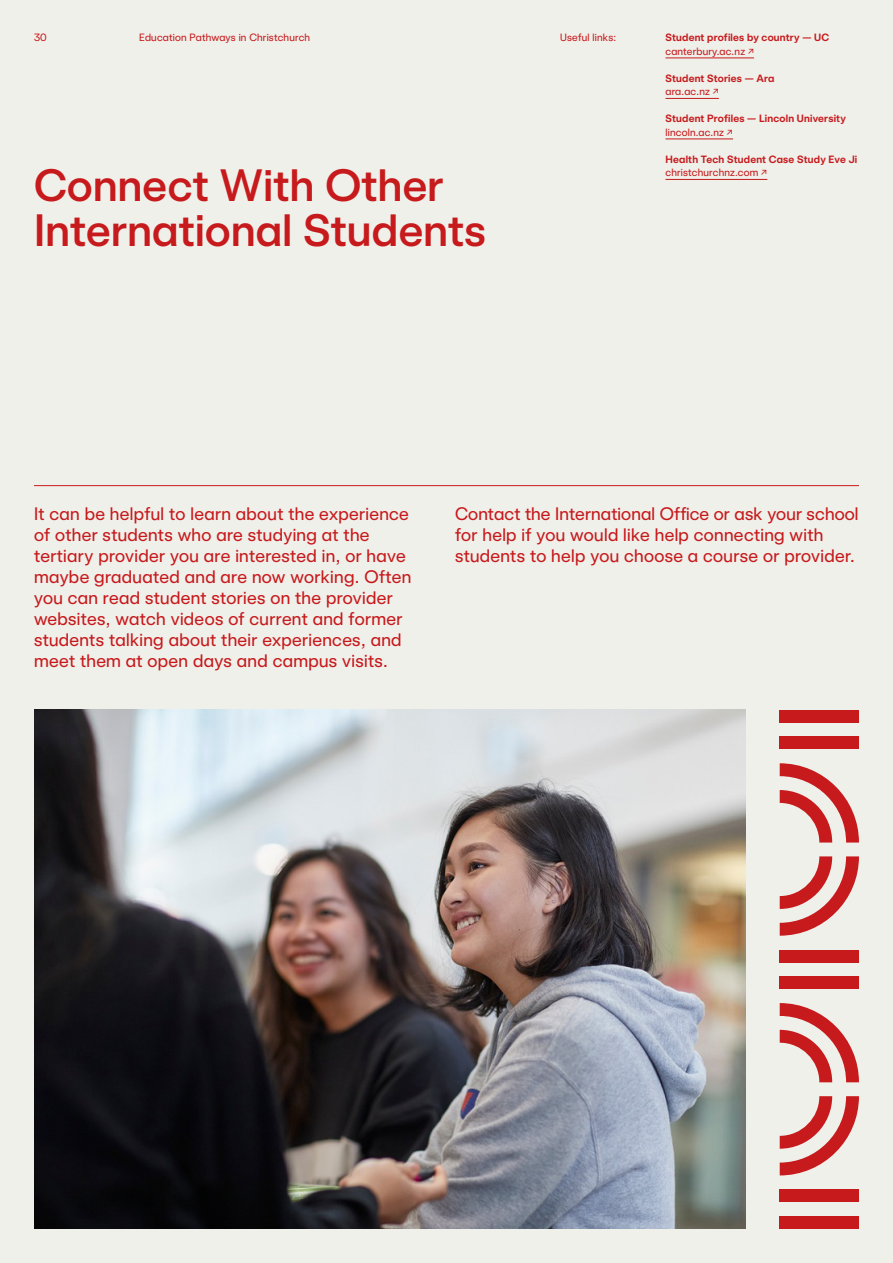
<style>
.page{position:relative;width:893px;height:1263px;background:#f0f0eb}
.page>*{position:absolute;margin:0;border:0;box-sizing:border-box;transform-origin:0 0}
._30_30{font:45px/45px "Universal Sans Display 500";letter-spacing:.01em;color:#c71a1c}
.Body_Copy_12_14{font:18px/21px "Universal Sans Display 400";letter-spacing:.02em;color:#c71a1c}
.Caption_7_9{font:10.5px/13.5px "Universal Sans Display 600";letter-spacing:.02em;color:#c71a1c}
.Caption_7_9-2{font:10.5px "Universal Sans Display 400";letter-spacing:.02em;color:#c71a1c}
.s1{font-family:"Universal Sans Display 400"}
</style>
<div class="page">
<img style="left:34px;top:710px;width:712px;height:519px">
<hr style="left:665px;top:58px;width:89px;height:1px;background:#c71a1c">
<hr style="left:665px;top:98px;width:54px;height:1px;background:#c71a1c">
<hr style="left:665px;top:139px;width:68px;height:1px;background:#c71a1c">
<hr style="left:665px;top:179px;width:102px;height:1px;background:#c71a1c">
<hr style="left:34px;top:485px;width:825px;height:1px;background:#c71a1c">
<div style="left:780px;top:976px;width:79px;height:13px;background:#c71a1c"></div>
<div style="left:780px;top:949px;width:79px;height:13px;background:#c71a1c"></div>
<svg style="left:780px;top:856px;width:79px;height:80px"></svg>
<svg style="left:780px;top:763px;width:79px;height:79px"></svg>
<div style="left:780px;top:736px;width:79px;height:13px;background:#c71a1c"></div>
<div style="left:780px;top:710px;width:79px;height:13px;background:#c71a1c"></div>
<div style="left:780px;top:1216px;width:79px;height:13px;background:#c71a1c"></div>
<div style="left:780px;top:1189px;width:79px;height:13px;background:#c71a1c"></div>
<svg style="left:780px;top:1096px;width:79px;height:79px"></svg>
<svg style="left:780px;top:1003px;width:79px;height:79px"></svg>
<p class="Caption_7_9-2" style="left:34px;top:32px;width:14px">30</p>
<p class="Caption_7_9-2" style="left:139px;top:32px;width:172px">Education Pathways in Christchurch</p>
<p class="_30_30" style="left:34px;top:163px;width:453px">Connect With Other<br>International Students</p>
<p class="Caption_7_9-2" style="left:560px;top:32px;width:57px">Useful links:</p>
<p class="Caption_7_9" style="left:665px;top:31px;width:165px">Student profiles by country — UC <span class="s1">canterbury.ac.nz ↗</span></p>
<p class="Caption_7_9" style="left:665px;top:72px;width:111px">Student Stories — Ara <span class="s1">ara.ac.nz ↗</span></p>
<p class="Caption_7_9" style="left:665px;top:112px;width:182px">Student Profiles — Lincoln University</p>
<p class="Caption_7_9-2" style="left:665px;top:126px;width:69px">lincoln.ac.nz ↗</p>
<p class="Caption_7_9" style="left:665px;top:153px;width:193px">Health Tech Student Case Study Eve Ji <span class="s1">christchurchnz.com ↗</span></p>
<p class="Body_Copy_12_14" style="left:34px;top:503px;width:379px">It can be helpful to learn about the experience of other students who are studying at the tertiary provider you are interested in, or have maybe graduated and are now working. Often you can read student stories on the provider websites, watch videos of current and former students talking about their experiences, and meet them at open days and campus visits.</p>
<p class="Body_Copy_12_14" style="left:455px;top:503px;width:405px">Contact the International Office or ask your school for help if you would like help connecting with students to help you choose a course or provider.</p>
</div>
